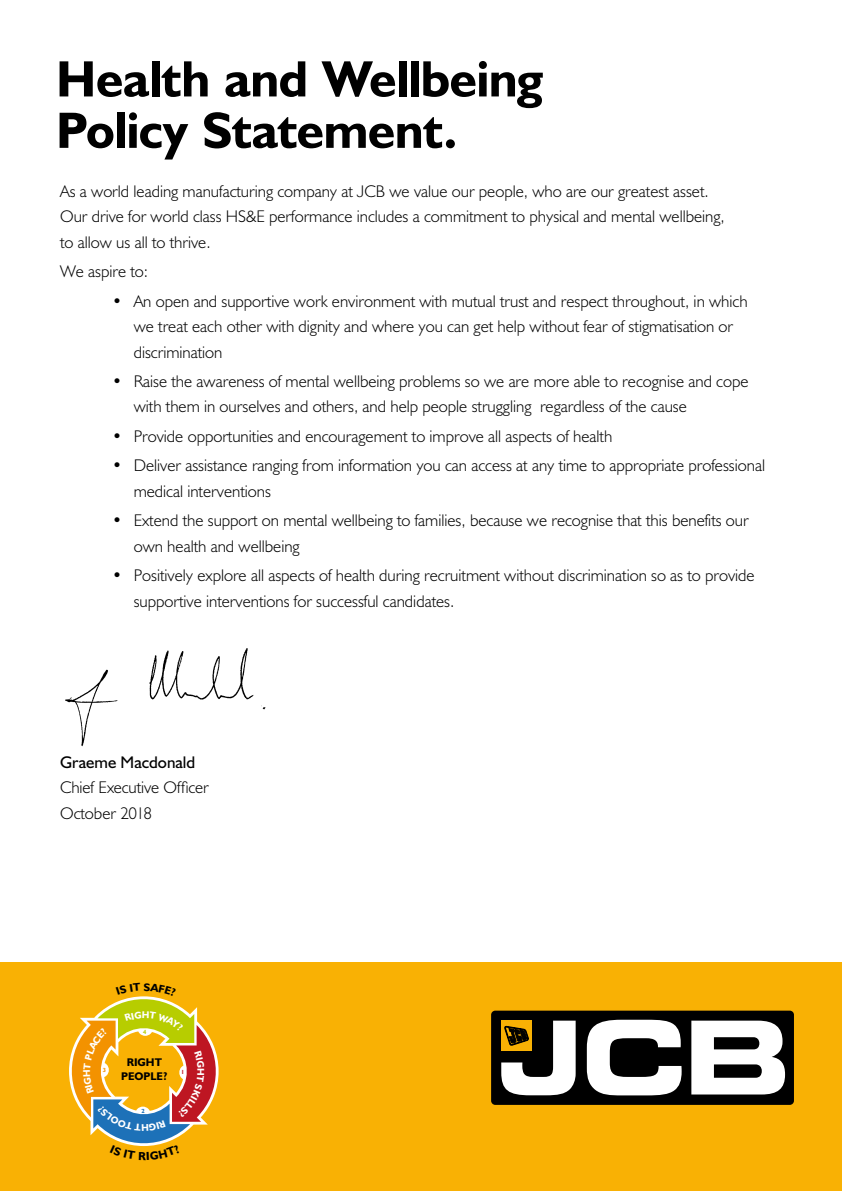
<style>
.page{position:relative;width:842px;height:1191px;background:#fff}
.page>*{position:absolute;margin:0;border:0;box-sizing:border-box;transform-origin:0 0}
.t1{font:700 51.4px/51.4px "JCB Euro";letter-spacing:-.01em;color:#000}
.t2{font:17px/25.5px "JCB Light";color:#000}
.t3{font:17px "JCB Roman";color:#000}
.t4{font:11.2px/13.4px "JCB Bold";color:#000;text-align:center}
.t5{font:6px "JCB Bold";color:#b7cd00}
.t6{font:6px "JCB Bold";color:#be1622}
.t7{font:6px "JCB Bold";color:#1d71b8}
.t8{font:6px "JCB Bold";color:#f39200}
</style>
<div class="page">
<div style="left:0;top:962px;width:842px;height:229px;background:#f9b104"></div>
<svg style="left:491px;top:1102px;width:303px;height:3px"></svg>
<div style="left:491px;top:1010px;width:303px;height:94px;background:#000;border-radius:4px"></div>
<svg style="left:587px;top:1019px;width:95px;height:76px"></svg>
<svg style="left:691px;top:1020px;width:94px;height:74px"></svg>
<svg style="left:501px;top:1020px;width:75px;height:75px"></svg>
<img style="left:65px;top:648px;width:201px;height:99px">
<svg style="left:69px;top:996px;width:150px;height:150px"></svg>
<h1 class="t1" style="left:56px;top:52px;width:489px">Health and Wellbeing<br>Policy Statement.</h1>
<p class="t2" style="left:60px;top:178px;width:666px">As a world leading manufacturing company at JCB we value our people, who are our greatest asset.<br>Our drive for world class HS&amp;E performance includes a commitment to physical and mental wellbeing, to allow us all to thrive.</p>
<p class="t2" style="left:60px;top:258px;width:90px">We aspire to:</p>
<p class="t2" style="left:134px;top:288px;width:615px;text-indent:-21px">• An open and supportive work environment with mutual trust and respect throughout, in which we treat each other with dignity and where you can get help without fear of stigmatisation or discrimination</p>
<p class="t2" style="left:134px;top:368px;width:616px;text-indent:-21px">• Raise the awareness of mental wellbeing problems so we are more able to recognise and cope with them in ourselves and others, and help people struggling regardless of the cause</p>
<p class="t2" style="left:112px;top:423px;width:501px">• Provide opportunities and encouragement to improve all aspects of health</p>
<p class="t2" style="left:134px;top:452px;width:633px;text-indent:-21px">• Deliver assistance ranging from information you can access at any time to appropriate professional medical interventions</p>
<p class="t2" style="left:134px;top:507px;width:617px;text-indent:-21px">• Extend the support on mental wellbeing to families, because we recognise that this benefits our own health and wellbeing</p>
<p class="t2" style="left:134px;top:562px;width:623px;text-indent:-21px">• Positively explore all aspects of health during recruitment without discrimination so as to provide supportive interventions for successful candidates.</p>
<p class="t3" style="left:60px;top:752px;width:137px">Graeme Macdonald</p>
<p class="t2" style="left:60px;top:774px;width:150px;line-height:25.2px">Chief Executive Officer<br>October 2018</p>
<p class="t8" style="left:103px;top:1066px;width:5px">3</p>
<p class="t5" style="left:143px;top:1028px;width:5px">4</p>
<p class="t4" style="left:121px;top:1055px;width:48px">RIGHT<br>PEOPLE?</p>
<p class="t7" style="left:141px;top:1107px;width:5px">2</p>
<p class="t6" style="left:181px;top:1068px;width:5px">1</p>
</div>
